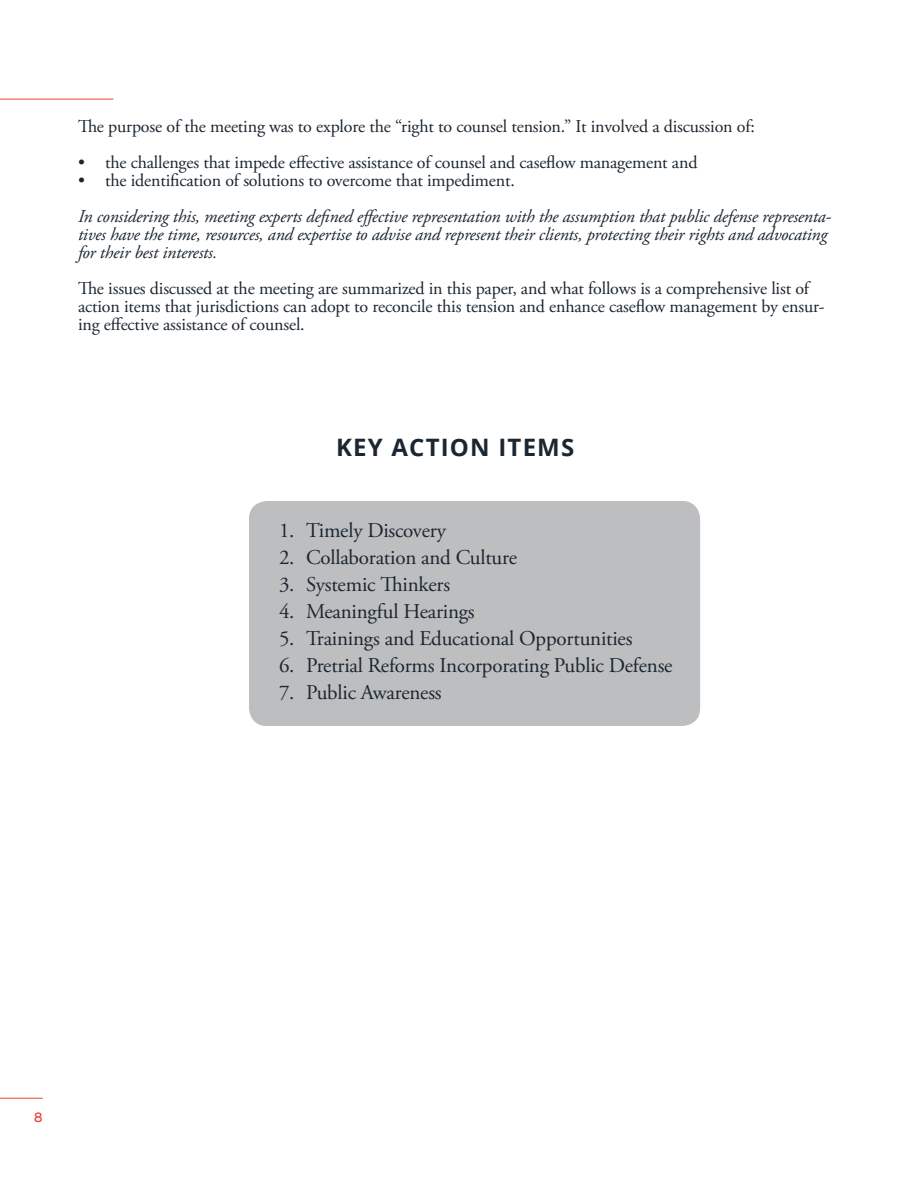
<style>
.page{position:relative;width:918px;height:1188px;background:#fff}
.page>*{position:absolute;margin:0;border:0;box-sizing:border-box;transform-origin:0 0}
.t1{font:700 24px "Open Sans";letter-spacing:.05em;color:#1b2630}
.t2{font:21px "Adobe Garamond Pro";letter-spacing:-.01em;color:#1b2630}
.t3{font:18px/18px "Adobe Garamond Pro";letter-spacing:-.01em;color:#1b2630}
.t4{font:italic 18px/18px "Adobe Garamond Pro";letter-spacing:-.01em;color:#1b2630}
.t5{font:13.5px "Interstate";color:#ef4434}
</style>
<div class="page">
<div style="left:249px;top:501px;width:451px;height:225px;background:#bcbec0;border-radius:18px"></div>
<hr style="left:0;top:99px;width:113px;height:1px;background:#ef4434">
<hr style="left:0;top:1098px;width:43px;height:1px;background:#ef4434">
<p class="t3" style="left:78px;top:118px;width:678px">The purpose of the meeting was to explore the “right to counsel tension.” It involved a discussion of:</p>
<p class="t3" style="left:78px;top:154px;width:621px">• the challenges that impede effective assistance of counsel and caseflow management and</p>
<p class="t3" style="left:78px;top:172px;width:438px">• the identification of solutions to overcome that impediment.</p>
<p class="t4" style="left:78px;top:208px;width:755px">In considering this, meeting experts defined effective representation with the assumption that public defense representa&shy;tives have the time, resources, and expertise to advise and represent their clients, protecting their rights and advocating for their best interests.</p>
<p class="t3" style="left:78px;top:280px;width:748px">The issues discussed at the meeting are summarized in this paper, and what follows is a comprehensive list of action items that jurisdictions can adopt to reconcile this tension and enhance caseflow management by ensur&shy;ing effective assistance of counsel.</p>
<h1 class="t1" style="left:336px;top:430px;width:240px">KEY ACTION ITEMS</h1>
<p class="t2" style="left:279px;top:518px;width:169px">1. Timely Discovery</p>
<p class="t2" style="left:279px;top:545px;width:240px">2. Collaboration and Culture</p>
<p class="t2" style="left:279px;top:572px;width:173px">3. Systemic Thinkers</p>
<p class="t2" style="left:279px;top:599px;width:197px">4. Meaningful Hearings</p>
<p class="t2" style="left:279px;top:626px;width:355px">5. Trainings and Educational Opportunities</p>
<p class="t2" style="left:279px;top:653px;width:395px">6. Pretrial Reforms Incorporating Public Defense</p>
<p class="t2" style="left:279px;top:680px;width:164px">7. Public Awareness</p>
<p class="t5" style="left:34px;top:1109px;width:11px">8</p>
</div>
